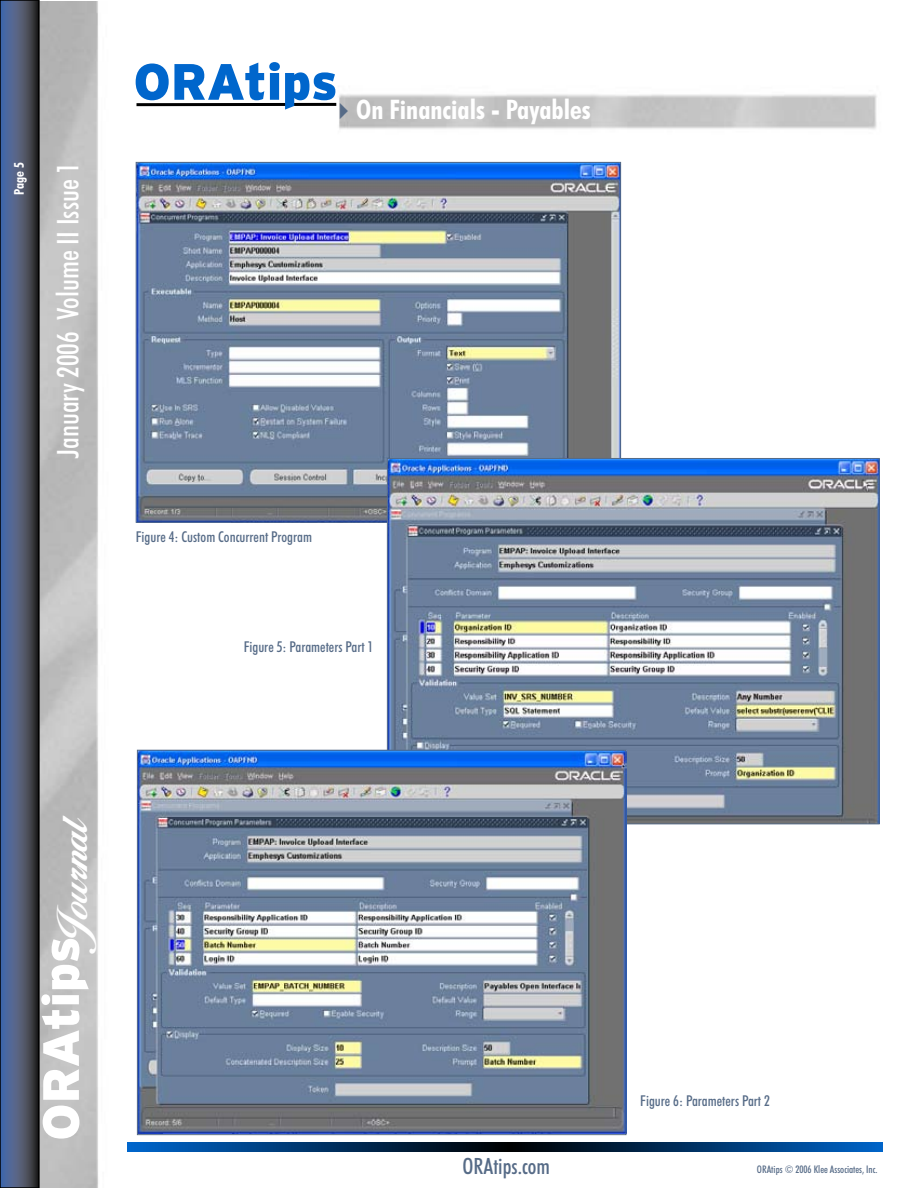
<style>
.page{position:relative;width:918px;height:1188px;background:#fff}
.page>*{position:absolute;margin:0;border:0;box-sizing:border-box;transform-origin:0 0}
.t1{font:900 51px "Interstate";letter-spacing:-.005em;color:#fff}
.t2{font:900 51px "Interstate";letter-spacing:-.005em;color:#06c}
.t3{font:500 condensed 30px "Futura BT";color:#fff}
.t4{font:700 condensed 27px "Futura BT";color:#fff}
.t5{font:500 condensed 22.5px "Futura BT";color:#566b87}
.t6{font:500 condensed 15px "Futura BT";color:#566b87}
.t7{font:700 condensed 13.5px "Futura BT";color:#fff}
.t8{font:500 condensed 10.5px "Futura BT";color:#566b87}
.s1{color:#566b87}
</style>
<div class="page">
<img style="left:40px;top:2px;width:840px;height:1186px">
<hr style="left:136px;top:103px;width:200px;height:3px;background:#000">
<svg style="left:3px;top:3px;width:34px;height:1182px;background:#4b5774"></svg>
<div style="left:0;top:0;width:40px;height:1188px;border:2px solid #000"></div>
<svg style="left:128px;top:1142px;width:755px;height:10px;background:#003265"></svg>
<img style="left:138px;top:164px;width:481px;height:357px">
<img style="left:389px;top:460px;width:489px;height:362px">
<img style="left:139px;top:752px;width:485px;height:381px">
<svg style="left:14px;top:163px;width:10px;height:5px"></svg>
<p class="t7" style="left:11px;top:195px;width:25px;rotate:-90deg">Page</p>
<h2 class="t3" style="left:50px;top:458px;width:298px;rotate:-90deg">January 2006 Volume II Issue 1</h2>
<h1 class="t2" style="left:134px;top:53px;width:206px">ORAtips</h1>
<h3 class="t4" style="left:331px;top:93px;width:262px"><span class="s1">✔</span>On Financials - Payables</h3>
<p class="t6" style="left:136px;top:528px;width:178px">Figure 4: Custom Concurrent Program</p>
<p class="t6" style="left:244px;top:638px;width:131px">Figure 5: Parameters Part 1</p>
<h1 class="t1" style="left:32px;top:1141px;width:329px;rotate:-90deg">ORAtips <sub>Journal</sub></h1>
<p class="t6" style="left:640px;top:1091px;width:131px">Figure 6: Parameters Part 2</p>
<h3 class="t5" style="left:463px;top:1152px;width:89px">ORAtips.com</h3>
<p class="t8" style="left:757px;top:1163px;width:122px">ORAtips © 2006 Klee Associates, Inc.</p>
</div>
